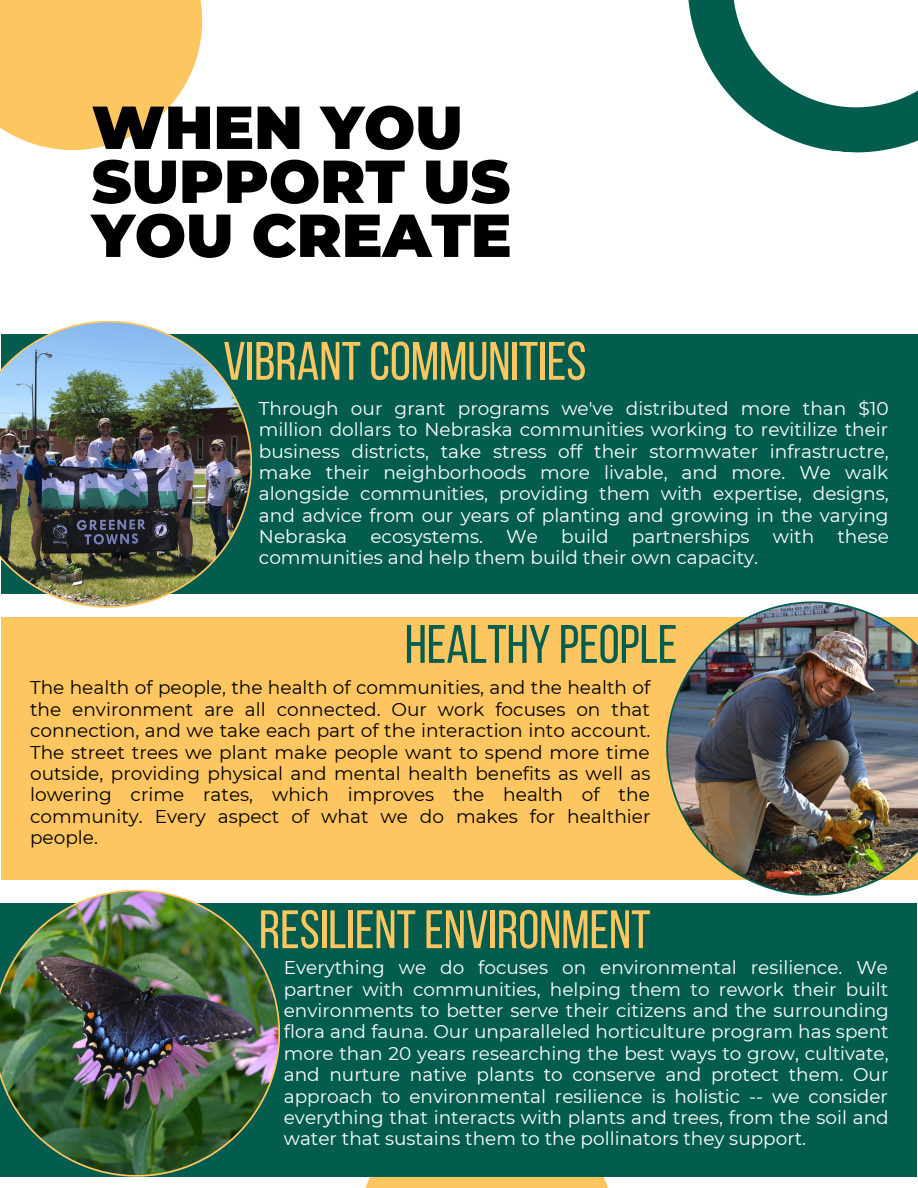
<style>
.page{position:relative;width:918px;height:1188px;background:#fff}
.page>*{position:absolute;margin:0;border:0;box-sizing:border-box;transform-origin:0 0}
.t1{font:900 60.45px/54px "Montserrat";color:#000}
.t2{font:54px "Bebas Neue";color:#fec661}
.t3{font:54px "Bebas Neue";color:#025d4e}
.t4{font:18.45px/21.3px "Montserrat";color:#fff;text-align:justify}
.t5{font:18.45px/21.3px "Montserrat";color:#000;text-align:justify}
</style>
<div class="page">
<svg style="left:0;top:0;width:203px;height:150px;background:#fecd75"></svg>
<div style="left:1px;top:335px;width:917px;height:259px;background:#025d4e"></div>
<svg style="left:307px;top:1176px;width:359px;height:12px;fill:#fec661"></svg>
<svg style="left:688px;top:0;width:230px;height:153px"></svg>
<div style="left:1px;top:618px;width:917px;height:262px;background:#fec661"></div>
<img style="left:0;top:323px;width:250px;height:283px">
<img style="left:668px;top:603px;width:250px;height:291px">
<div style="left:0;top:903px;width:917px;height:273px;background:#025d4e"></div>
<img style="left:0;top:891px;width:278px;height:284px">
<h1 class="t1" style="left:92px;top:100px;width:421px">WHEN YOU<br>SUPPORT US<br>YOU CREATE</h1>
<h2 class="t2" style="left:223px;top:339px;width:365px">VIBRANT COMMUNITIES</h2>
<p class="t4" style="left:259px;top:398px;width:631px">Through our grant programs we've distributed more than $10 million dollars to Nebraska communities working to revitilize their business districts, take stress off their stormwater infrastructre, make their neighborhoods more livable, and more. We walk alongside communities, providing them with expertise, designs, and advice from our years of planting and growing in the varying Nebraska</p>
<p class="t4" style="left:370px;top:526px;width:114px">ecosystems.</p>
<p class="t4" style="left:506px;top:526px;width:33px">We</p>
<p class="t4" style="left:561px;top:526px;width:49px">build</p>
<p class="t4" style="left:632px;top:526px;width:119px">partnerships</p>
<p class="t4" style="left:773px;top:526px;width:43px">with</p>
<p class="t4" style="left:837px;top:526px;width:53px">these</p>
<p class="t4" style="left:259px;top:547px;width:501px">communities and help them build their own capacity.</p>
<h2 class="t3" style="left:405px;top:622px;width:274px">HEALTHY PEOPLE</h2>
<p class="t5" style="left:30px;top:677px;width:622px">The health of people, the health of communities, and the health of the environment are all connected. Our work focuses on that connection, and we take each part of the interaction into account.<br>The street trees we plant make people want to spend more time outside, providing physical and mental health benefits as well as lowering crime rates, which improves the health of the community. Every aspect of what we do makes for healthier people.</p>
<h2 class="t2" style="left:259px;top:908px;width:393px">RESILIENT ENVIRONMENT</h2>
<p class="t4" style="left:284px;top:957px;width:607px">Everything we do focuses on environmental resilience. We partner with communities, helping them to rework their built environments to better serve their citizens and the surrounding flora and fauna. Our unparalleled horticulture program has spent more than 20 years researching the best ways to grow, cultivate, and nurture native plants to conserve and protect them. Our approach to environmental resilience is holistic -- we consider everything that interacts with plants and trees, from the soil and water that sustains them to the pollinators they support.</p>
</div>
